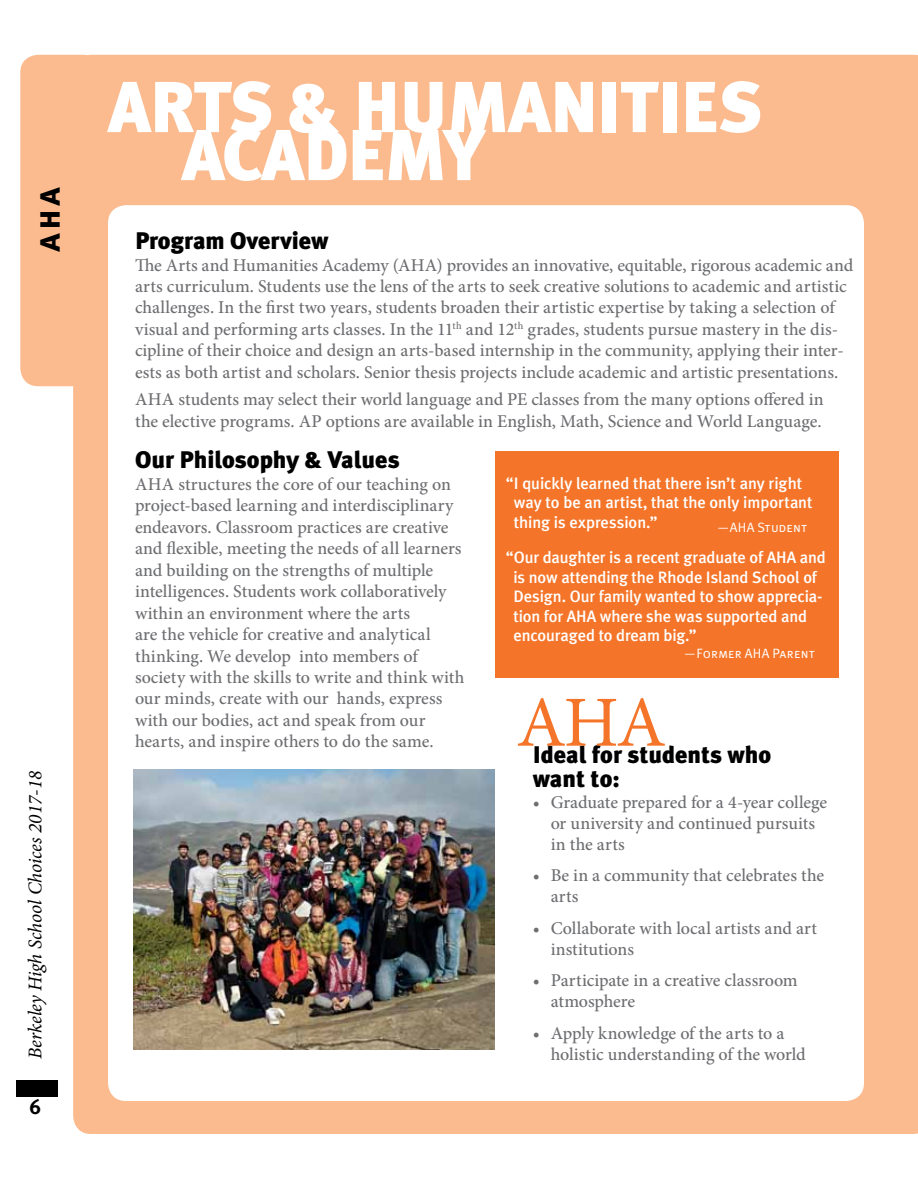
<style>
.page{position:relative;width:918px;height:1188px;background:#fff}
.page>*{position:absolute;margin:0;border:0;box-sizing:border-box;transform-origin:0 0}
.t1{font:900 72px "Meta Plus";letter-spacing:-.02em;color:#fff}
.t2{font:72px "Minion Pro";color:#f47529}
.t3{font:36px "Meta Plus Bold Caps";color:#000}
.t4{font:900 24px/24px "Meta Plus";color:#000}
.t5{font:700 21px "Meta Plus";color:#000}
.t6{font:italic 19.5px "Minion Pro";letter-spacing:-.005em;color:#000}
.t7{font:500 18px/21.5px "Minion Pro";color:#6d6e71}
.t8{font:500 16.5px/19.5px "Meta Plus";letter-spacing:-.005em;color:#fff}
.t9{font:13.5px "Meta Plus Normal Caps";letter-spacing:.015em;color:#fff}
</style>
<div class="page">
<div style="left:16px;top:1081px;width:42px;height:16px;background:#000"></div>
<div style="left:20px;top:55px;width:81px;height:331px;background:#fbbb8f;border-radius:18px"></div>
<div style="left:73px;top:55px;width:836px;height:1079px;background:#fbbb8f"></div>
<div style="left:909px;top:55px;width:9px;height:1079px;background:#fbbb8f"></div>
<div style="left:108px;top:205px;width:756px;height:896px;background:#fff;border-radius:18px"></div>
<div style="left:495px;top:451px;width:344px;height:227px;background:#f47529"></div>
<img style="left:134px;top:770px;width:361px;height:280px">
<h2 class="t3" style="left:26px;top:252px;width:66px;rotate:-90deg">aha</h2>
<p class="t6" style="left:22px;top:1059px;width:290px;rotate:-90deg">Berkeley High School Choices 2017-18</p>
<p class="t5" style="left:30px;top:1095px;width:13px">6</p>
<h1 class="t1" style="left:108px;top:65px;width:656px">ARTS &amp; HUMANITIES</h1>
<h1 class="t1" style="left:182px;top:113px;width:304px">ACADEMY</h1>
<h3 class="t4" style="left:135px;top:229px;width:195px">Program Overview</h3>
<p class="t7" style="left:135px;top:254px;width:720px">The Arts and Humanities Academy (AHA) provides an innovative, equitable, rigorous academic and arts curriculum. Students use the lens of the arts to seek creative solutions to academic and artistic challenges. In the first two years, students broaden their artistic expertise by taking a selection of visual and performing arts classes. In the 11<sup>th</sup> and 12<sup>th</sup> grades, students pursue mastery in the dis&shy;cipline of their choice and design an arts-based internship in the community, applying their inter&shy;ests as both artist and scholars. Senior thesis projects include academic and artistic presentations.</p>
<p class="t7" style="left:135px;top:389px;width:690px">AHA students may select their world language and PE classes from the many options offered in the elective programs. AP options are available in English, Math, Science and World Language.</p>
<h3 class="t4" style="left:135px;top:448px;width:266px">Our Philosophy &amp; Values</h3>
<p class="t7" style="left:135px;top:473px;width:331px">AHA structures the core of our teaching on project-based learning and interdisciplinary endeavors. Classroom practices are creative and flexible, meeting the needs of all learners and building on the strengths of multiple intelligences. Students work collaboratively within an environment where the arts<br>are the vehicle for creative and analytical thinking. We develop into members of society with the skills to write and think with our minds, create with our hands, express with our bodies, act and speak from our hearts, and inspire others to do the same.</p>
<p class="t8" style="left:514px;top:473px;width:300px;text-indent:-8px">“I quickly learned that there isn’t any right way to be an artist, that the only important thing is expression.”</p>
<p class="t9" style="left:717px;top:520px;width:92px">—AHA Student</p>
<p class="t8" style="left:513px;top:548px;width:314px;text-indent:-8px">“Our daughter is a recent graduate of AHA and is now attending the Rhode Island School of Design. Our family wanted to show apprecia&shy;tion for AHA where she was supported and encouraged to dream big.”</p>
<p class="t9" style="left:684px;top:645px;width:133px">—Former AHA Parent</p>
<h1 class="t2" style="left:516px;top:674px;width:151px">AHA</h1>
<h3 class="t4" style="left:533px;top:742px;width:240px">Ideal for students who want to:</h3>
<p class="t7" style="left:551px;top:791px;width:278px;line-height:21px;text-indent:-18px">• Graduate prepared for a 4-year college or university and continued pursuits in the arts</p>
<p class="t7" style="left:551px;top:865px;width:275px;line-height:21px;text-indent:-18px">• Be in a community that celebrates the arts</p>
<p class="t7" style="left:551px;top:917px;width:268px;line-height:21px;text-indent:-18px">• Collaborate with local artists and art institutions</p>
<p class="t7" style="left:551px;top:970px;width:249px;line-height:21px;text-indent:-18px">• Participate in a creative classroom atmosphere</p>
<p class="t7" style="left:551px;top:1023px;width:257px;line-height:21px;text-indent:-18px">• Apply knowledge of the arts to a holistic understanding of the world</p>
</div>
